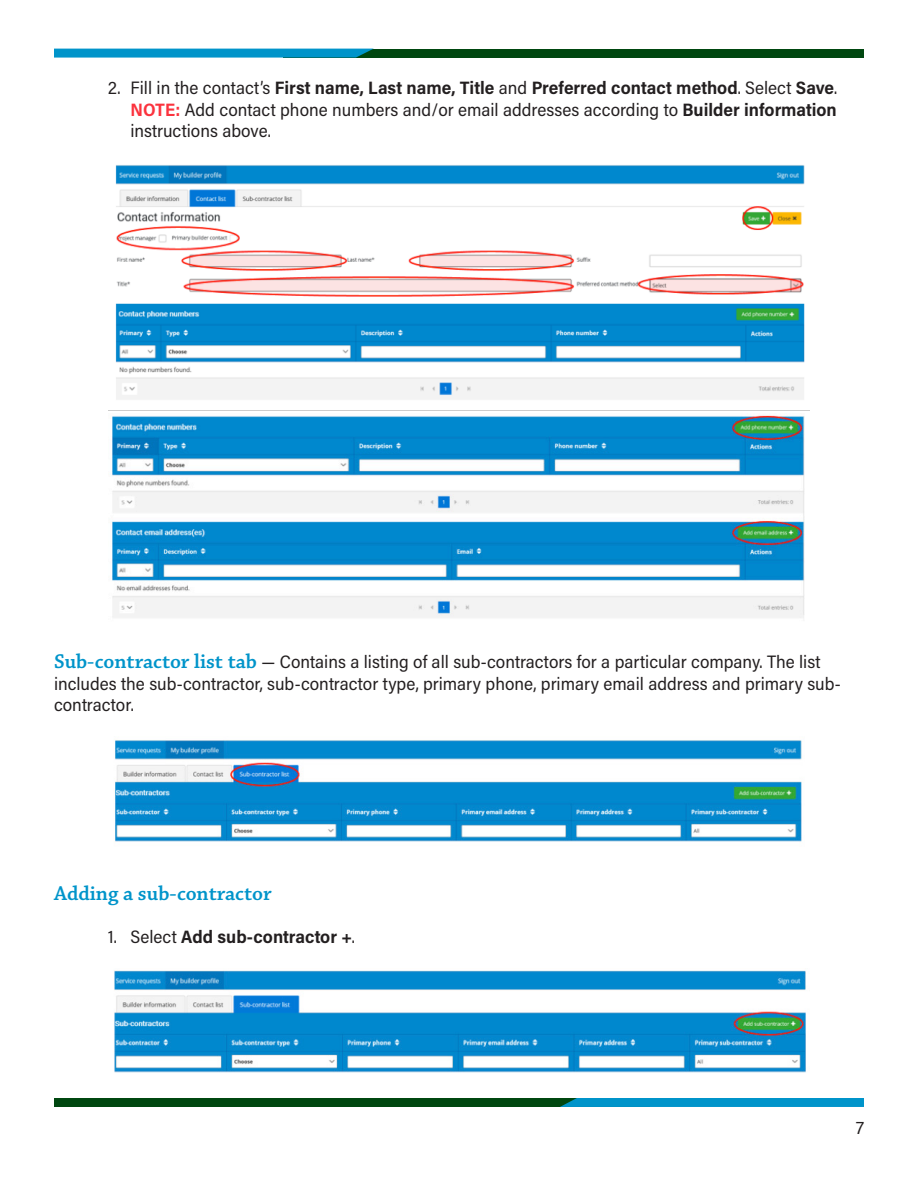
<style>
.page{position:relative;width:918px;height:1188px;background:#fff}
.page>*{position:absolute;margin:0;border:0;box-sizing:border-box;transform-origin:0 0}
.t1{font:600 21px "Chaparral Pro";color:#0094ca}
.t2{font:18px/21.6px "Acumin Pro Semi Cond";color:#231f20;text-align:justify}
.t3{font:700 18px "Acumin Pro Semi Cond";color:#231f20}
.s1{font-weight:700}
.s2{font-weight:700;color:#fb333e}
.s3{font-family:"Chaparral Pro";font-weight:600;font-size:21px;color:#0094ca}
.s4{font-weight:400}
</style>
<div class="page">
<div style="left:284px;top:49px;width:580px;height:9px;background:#004710"></div>
<svg style="left:54px;top:49px;width:319px;height:9px"></svg>
<div style="left:54px;top:1098px;width:596px;height:9px;background:#004710"></div>
<div style="left:560px;top:1098px;width:304px;height:9px;background:#0094ca"></div>
<img style="left:115px;top:165px;width:690px;height:234px">
<img style="left:112px;top:415px;width:693px;height:203px">
<img style="left:115px;top:740px;width:687px;height:102px">
<img style="left:114px;top:970px;width:692px;height:103px">
<p class="t2" style="left:130px;top:76px;width:708px;text-indent:-22px">2. Fill in the contact’s <span class="s1">First name, Last name, Title</span> and <span class="s1">Preferred contact method</span>. Select <span class="s1">Save</span>.<br><span class="s2">NOTE:</span> Add contact phone numbers and/or email addresses according to <span class="s1">Builder information </span>instructions above.</p>
<p class="t2" style="left:54px;top:650px;width:788px;text-align:left"><span class="s3">Sub-contractor list tab</span> — Contains a listing of all sub-contractors for a particular company. The list includes the sub-contractor, sub-contractor type, primary phone, primary email address and primary sub&shy;contractor.</p>
<p class="t1" style="left:54px;top:881px;width:219px">Adding a sub-contractor</p>
<p class="t3" style="left:108px;top:924px;width:248px"><span class="s4">1. Select</span> Add sub-contractor +<span class="s4">.</span></p>
<p class="t2" style="left:856px;top:1116px;width:9px">7</p>
</div>
